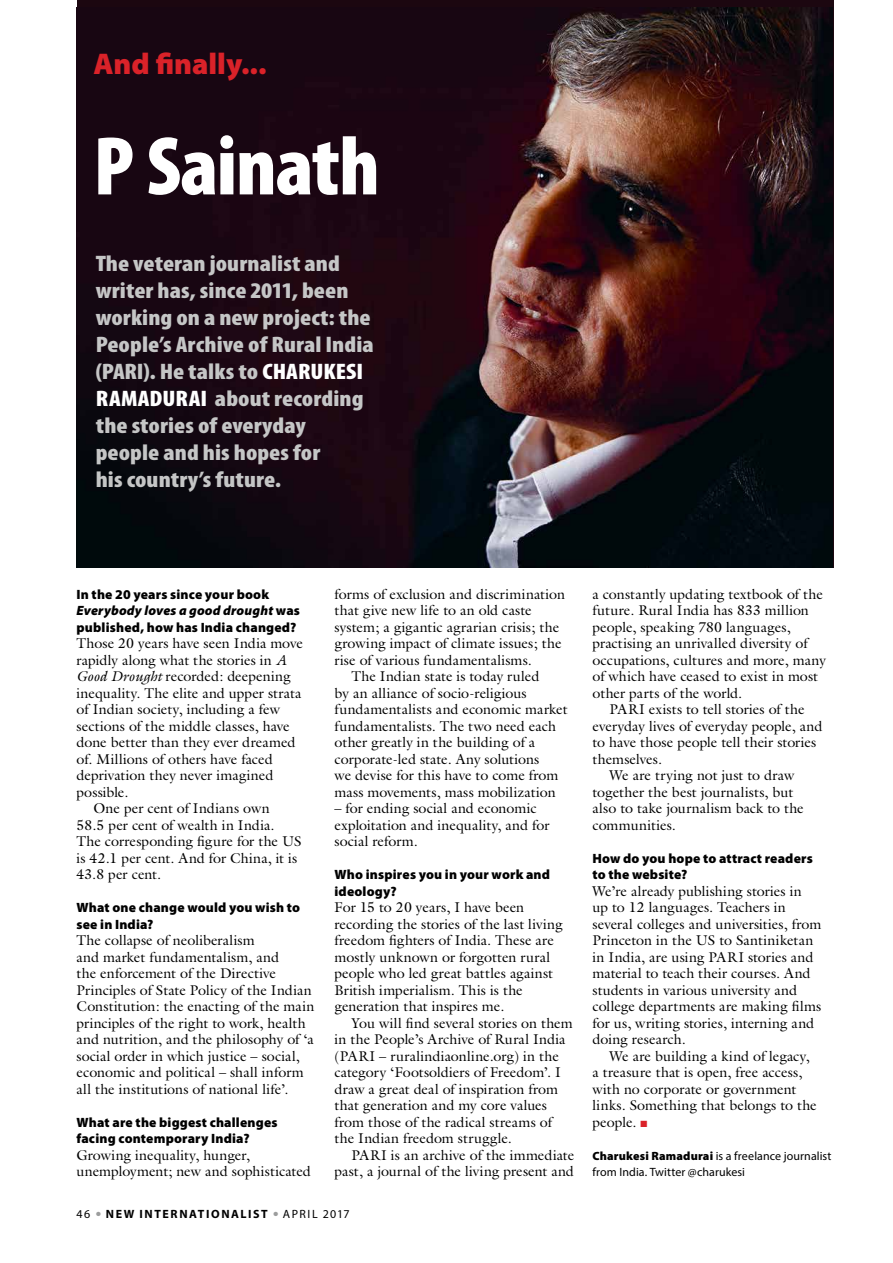
<style>
.page{position:relative;width:893px;height:1263px;background:#fff}
.page>*{position:absolute;margin:0;border:0;box-sizing:border-box;transform-origin:0 0}
.t1{font:900 condensed 84px "Myriad Pro";letter-spacing:-.01em;color:#fff}
.t2{font:900 30px "Myriad Pro";color:#da2229}
.t3{font:900 condensed 22.5px/27px "Myriad Pro";letter-spacing:.005em;color:#c5c6c6;scale:1.12 1}
.t4{font:14.25px/16.5px "Galliard";letter-spacing:.005em;color:#000}
.t5{font:900 13.5px/16.5px "Myriad Pro";letter-spacing:.01em;color:#000}
.t6{font:12px/16.5px "Myriad Pro";letter-spacing:.005em;color:#000}
.t7{font:700 12px "Myriad Pro";letter-spacing:.13em;color:#000}
.s1{color:#fff}
.s2{font-style:italic}
.s3{font-weight:400}
.s4{color:#da2229}
.s5{font-weight:900}
</style>
<div class="page">
<img style="left:77px;top:7px;width:756px;height:561px">
<h2 class="t2" style="left:94px;top:46px;width:175px">And finally...</h2>
<h1 class="t1" style="left:94px;top:120px;width:288px">P Sainath</h1>
<p class="t3" style="left:96px;top:250px;width:250px">The veteran journalist and writer has, since 2011, been working on a new project: the<br>People’s Archive of Rural India (PARI). He talks to <span class="s1">CHARUKESI<br>RAMADURAI</span> about recording the stories of everyday people and his hopes for<br>his country’s future.</p>
<p class="t5" style="left:77px;top:586px;width:225px">In the 20 years since your book<br><span class="s2">Everybody loves a good drought</span> was published, how has India changed?</p>
<p class="t4" style="left:77px;top:635px;width:228px">Those 20 years have seen India move</p>
<p class="t4" style="left:77px;top:651px;width:212px">rapidly along what the stories in <span class="s2">A</span></p>
<p class="t4" style="left:77px;top:668px;width:216px"><span class="s2">Good Drought</span> recorded: deepening</p>
<p class="t4" style="left:77px;top:684px;width:226px">inequality. The elite and upper strata</p>
<p class="t4" style="left:77px;top:701px;width:205px">of Indian society, including a few</p>
<p class="t4" style="left:77px;top:717px;width:215px">sections of the middle classes, have</p>
<p class="t4" style="left:77px;top:734px;width:221px">done better than they ever dreamed</p>
<p class="t4" style="left:77px;top:750px;width:198px">of. Millions of others have faced</p>
<p class="t4" style="left:77px;top:767px;width:198px">deprivation they never imagined</p>
<p class="t4" style="left:77px;top:783px;width:53px">possible.</p>
<p class="t4" style="left:94px;top:800px;width:178px">One per cent of Indians own</p>
<p class="t4" style="left:77px;top:816px;width:199px">58.5 per cent of wealth in India.</p>
<p class="t4" style="left:77px;top:833px;width:227px">The corresponding figure for the US</p>
<p class="t4" style="left:77px;top:849px;width:222px">is 42.1 per cent. And for China, it is</p>
<p class="t4" style="left:77px;top:866px;width:86px">43.8 per cent.</p>
<p class="t5" style="left:77px;top:899px;width:225px">What one change would you wish to see in India?</p>
<p class="t4" style="left:77px;top:932px;width:239px">The collapse of neoliberalism<br>and market fundamentalism, and<br>the enforcement of the Directive Principles of State Policy of the Indian Constitution: the enacting of the main principles of the right to work, health and nutrition, and the philosophy of ‘a social order in which justice – social, economic and political – shall inform all the institutions of national life’.</p>
<p class="t5" style="left:77px;top:1114px;width:203px">What are the biggest challenges facing contemporary India?</p>
<p class="t4" style="left:77px;top:1146px;width:236px">Growing inequality, hunger, unemployment; new and sophisticated</p>
<p class="t4" style="left:334px;top:585px;width:232px">forms of exclusion and discrimination</p>
<p class="t4" style="left:334px;top:602px;width:199px">that give new life to an old caste</p>
<p class="t4" style="left:334px;top:618px;width:226px">system; a gigantic agrarian crisis; the</p>
<p class="t4" style="left:334px;top:635px;width:229px">growing impact of climate issues; the</p>
<p class="t4" style="left:334px;top:651px;width:199px">rise of various fundamentalisms.</p>
<p class="t4" style="left:352px;top:668px;width:189px">The Indian state is today ruled</p>
<p class="t4" style="left:334px;top:684px;width:194px">by an alliance of socio-religious</p>
<p class="t4" style="left:334px;top:701px;width:235px">fundamentalists and economic market</p>
<p class="t4" style="left:334px;top:717px;width:223px">fundamentalists. The two need each</p>
<p class="t4" style="left:334px;top:734px;width:202px">other greatly in the building of a</p>
<p class="t4" style="left:334px;top:750px;width:206px">corporate-led state. Any solutions</p>
<p class="t4" style="left:334px;top:767px;width:226px">we devise for this have to come from</p>
<p class="t4" style="left:334px;top:783px;width:223px">mass movements, mass mobilization</p>
<p class="t4" style="left:334px;top:800px;width:216px">– for ending social and economic exploitation and inequality, and for social reform.</p>
<p class="t5" style="left:334px;top:866px;width:217px">Who inspires you in your work and ideology?</p>
<p class="t4" style="left:334px;top:899px;width:230px">For 15 to 20 years, I have been recording the stories of the last living freedom fighters of India. These are mostly unknown or forgotten rural people who led great battles against British imperialism. This is the generation that inspires me.</p>
<p class="t4" style="left:334px;top:1014px;width:240px;text-indent:17px">You will find several stories on them in the People’s Archive of Rural India (PARI – ruralindiaonline.org) in the category ‘Footsoldiers of Freedom’. I draw a great deal of inspiration from that generation and my core values from those of the radical streams of the Indian freedom struggle.</p>
<p class="t4" style="left:334px;top:1146px;width:241px;text-align:right">PARI is an archive of the immediate past, a journal of the living present and</p>
<p class="t7" style="left:77px;top:1206px;width:275px"><span class="s3">46</span> <sup>●</sup> NEW INTERNATIONALIST <sup>●</sup> <span class="s3">APRIL 2017</span></p>
<p class="t4" style="left:592px;top:585px;width:235px">a constantly updating textbook of the future. Rural India has 833 million people, speaking 780 languages, practising an unrivalled diversity of occupations, cultures and more, many of which have ceased to exist in most other parts of the world.</p>
<p class="t4" style="left:609px;top:701px;width:197px">PARI exists to tell stories of the</p>
<p class="t4" style="left:592px;top:717px;width:231px">everyday lives of everyday people, and</p>
<p class="t4" style="left:592px;top:734px;width:225px">to have those people tell their stories</p>
<p class="t4" style="left:592px;top:750px;width:71px">themselves.</p>
<p class="t4" style="left:609px;top:767px;width:186px">We are trying not just to draw</p>
<p class="t4" style="left:592px;top:783px;width:202px">together the best journalists, but</p>
<p class="t4" style="left:592px;top:800px;width:213px">also to take journalism back to the</p>
<p class="t4" style="left:592px;top:816px;width:85px">communities.</p>
<p class="t5" style="left:592px;top:850px;width:222px">How do you hope to attract readers to the website?</p>
<p class="t4" style="left:592px;top:882px;width:230px">We’re already publishing stories in<br>up to 12 languages. Teachers in several colleges and universities, from Princeton in the US to Santiniketan in India, are using PARI stories and material to teach their courses. And students in various university and college departments are making films for us, writing stories, interning and doing research.</p>
<p class="t4" style="left:592px;top:1047px;width:226px;text-indent:17px">We are building a kind of legacy, a treasure that is open, free access, with no corporate or government links. Something that belongs to the people. <span class="s4">■</span></p>
<p class="t6" style="left:592px;top:1147px;width:241px"><span class="s5">Charukesi Ramadurai</span> is a freelance journalist from India. Twitter @charukesi</p>
</div>
